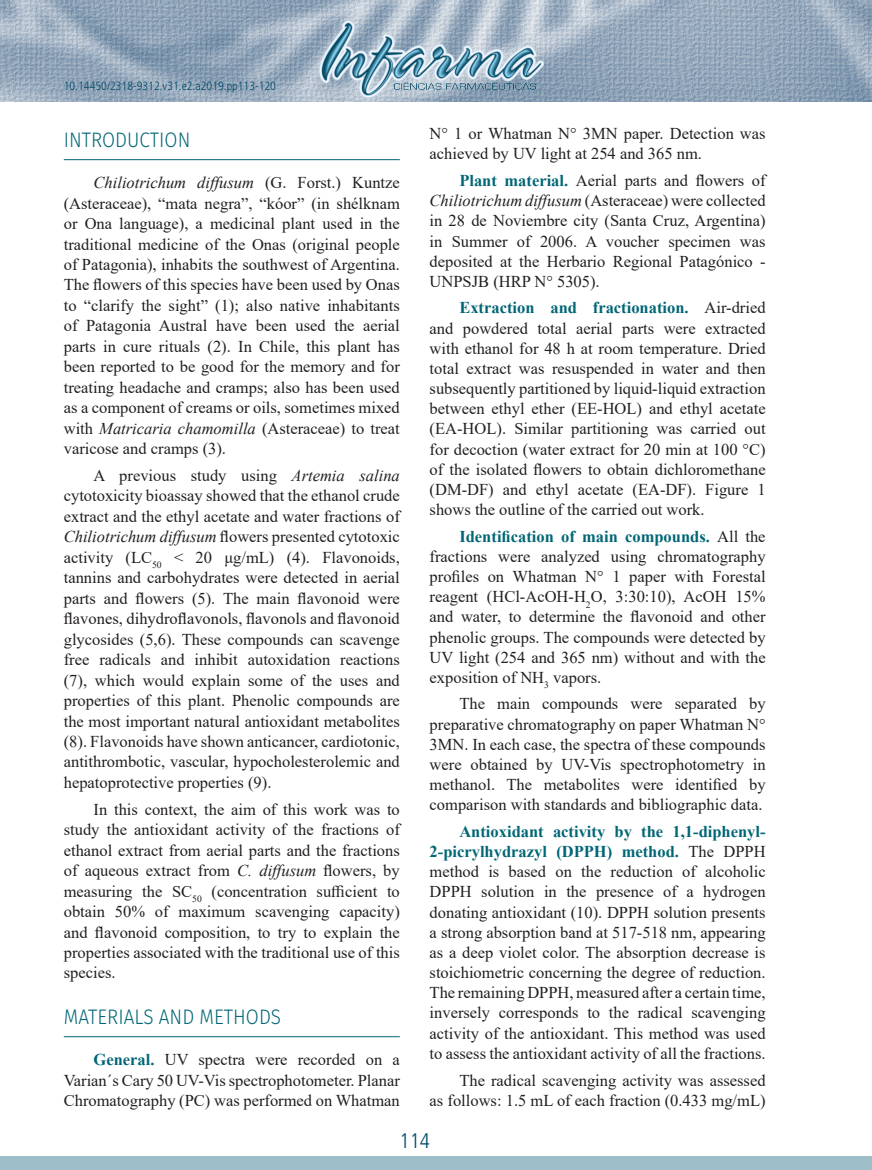
<style>
.page{position:relative;width:872px;height:1170px;background:#fff}
.page>*{position:absolute;margin:0;border:0;box-sizing:border-box;transform-origin:0 0}
.t1{font:300 21px "Fira Sans";color:#006675;scale:.9 1}
.t2{font:300 condensed 21px "Frutiger";color:#004766}
.t3{font:16.5px/20.4px "Times New Roman";color:#231f20;text-align:justify}
.t4{font:300 condensed 12px "Frutiger";color:#004766}
.s1{font-style:italic}
.s2{font-weight:700;color:#006675}
</style>
<div class="page">
<img style="left:0;top:0;width:872px;height:101px">
<div style="left:0;top:1155px;width:872px;height:14px;background:#9ebfc9"></div>
<img style="left:319px;top:20px;width:225px;height:77px">
<hr style="left:64px;top:159px;width:336px;height:1px;background:#006675">
<hr style="left:64px;top:1036px;width:336px;height:1px;background:#006675">
<p class="t4" style="left:64px;top:79px;width:214px">10.14450/2318-9312.v31.e2.a2019.pp113-120</p>
<p class="t1" style="left:64px;top:125px;width:142px">INTRODUCTION</p>
<p class="t3" style="left:64px;top:172px;width:337px;text-indent:30px"><span class="s1">Chiliotrichum diffusum</span> (G. Forst.) Kuntze (Asteraceae), “mata negra”, “kóor” (in shélknam or Ona language), a medicinal plant used in the traditional medicine of the Onas (original people of Patagonia), inhabits the southwest of Argentina.<br>The flowers of this species have been used by Onas to “clarify the sight” (1); also native inhabitants of Patagonia Austral have been used the aerial parts in cure rituals (2). In Chile, this plant has been reported to be good for the memory and for treating headache and cramps; also has been used as a component of creams or oils, sometimes mixed with <span class="s1">Matricaria chamomilla</span> (Asteraceae) to treat varicose and cramps (3).</p>
<p class="t3" style="left:64px;top:464px;width:337px;text-indent:30px">A previous study using <span class="s1">Artemia salina </span>cytotoxicity bioassay showed that the ethanol crude extract and the ethyl acetate and water fractions of <span class="s1">Chiliotrichum diffusum</span> flowers presented cytotoxic activity (LC<sub>50</sub> &lt; 20 μg/mL) (4). Flavonoids, tannins and carbohydrates were detected in aerial parts and flowers (5). The main flavonoid were flavones, dihydroflavonols, flavonols and flavonoid glycosides (5,6). These compounds can scavenge free radicals and inhibit autoxidation reactions (7), which would explain some of the uses and properties of this plant. Phenolic compounds are the most important natural antioxidant metabolites (8). Flavonoids have shown anticancer, cardiotonic, antithrombotic, vascular, hypocholesterolemic and hepatoprotective properties (9).</p>
<p class="t3" style="left:64px;top:798px;width:337px;text-indent:30px">In this context, the aim of this work was to study the antioxidant activity of the fractions of ethanol extract from aerial parts and the fractions of aqueous extract from <span class="s1">C. diffusum</span> flowers, by measuring the SC<sub>50</sub> (concentration sufficient to obtain 50% of maximum scavenging capacity) and flavonoid composition, to try to explain the properties associated with the traditional use of this species.</p>
<p class="t1" style="left:64px;top:1002px;width:243px">MATERIALS AND METHODS</p>
<p class="t3" style="left:64px;top:1048px;width:337px;text-indent:30px"><span class="s2">General.</span> UV spectra were recorded on a Varian´s Cary 50 UV-Vis spectrophotometer. Planar Chromatography (PC) was performed on Whatman</p>
<p class="t3" style="left:429px;top:123px;width:337px">N° 1 or Whatman N° 3MN paper. Detection was achieved by UV light at 254 and 365 nm.</p>
<p class="t3" style="left:429px;top:170px;width:337px;text-indent:30px"><span class="s2">Plant material.</span> Aerial parts and flowers of <span class="s1">Chiliotrichum diffusum</span> (Asteraceae) were collected in 28 de Noviembre city (Santa Cruz, Argentina) in Summer of 2006. A voucher specimen was deposited at the Herbario Regional Patagónico - UNPSJB (HRP N° 5305).</p>
<p class="t3" style="left:429px;top:297px;width:337px;text-indent:30px"><span class="s2">Extraction and fractionation.</span> Air-dried and powdered total aerial parts were extracted with ethanol for 48 h at room temperature. Dried total extract was resuspended in water and then subsequently partitioned by liquid-liquid extraction between ethyl ether (EE-HOL) and ethyl acetate (EA-HOL). Similar partitioning was carried out for decoction (water extract for 20 min at 100 °C) of the isolated flowers to obtain dichloromethane (DM-DF) and ethyl acetate (EA-DF). Figure 1 shows the outline of the carried out work.</p>
<p class="t3" style="left:429px;top:525px;width:337px;text-indent:30px"><span class="s2">Identification of main compounds.</span> All the fractions were analyzed using chromatography profiles on Whatman N° 1 paper with Forestal reagent (HCl-AcOH-H<sub>2</sub>O, 3:30:10), AcOH 15% and water, to determine the flavonoid and other phenolic groups. The compounds were detected by UV light (254 and 365 nm) without and with the exposition of NH<sub>3</sub> vapors.</p>
<p class="t3" style="left:429px;top:693px;width:337px;text-indent:30px">The main compounds were separated by preparative chromatography on paper Whatman N° 3MN. In each case, the spectra of these compounds were obtained by UV-Vis spectrophotometry in methanol. The metabolites were identified by comparison with standards and bibliographic data.</p>
<p class="t3" style="left:429px;top:820px;width:337px;text-indent:30px"><span class="s2">Antioxidant activity by the 1,1-diphenyl-2-picrylhydrazyl (DPPH) method.</span> The DPPH method is based on the reduction of alcoholic DPPH solution in the presence of a hydrogen donating antioxidant (10). DPPH solution presents a strong absorption band at 517-518 nm, appearing as a deep violet color. The absorption decrease is stoichiometric concerning the degree of reduction.<br>The remaining DPPH, measured after a certain time, inversely corresponds to the radical scavenging activity of the antioxidant. This method was used to assess the antioxidant activity of all the fractions.</p>
<p class="t3" style="left:429px;top:1069px;width:337px;text-align:right">The radical scavenging activity was assessed<br>as follows: 1.5 mL of each fraction (0.433 mg/mL)</p>
<p class="t2" style="left:399px;top:1128px;width:32px">114</p>
</div>
